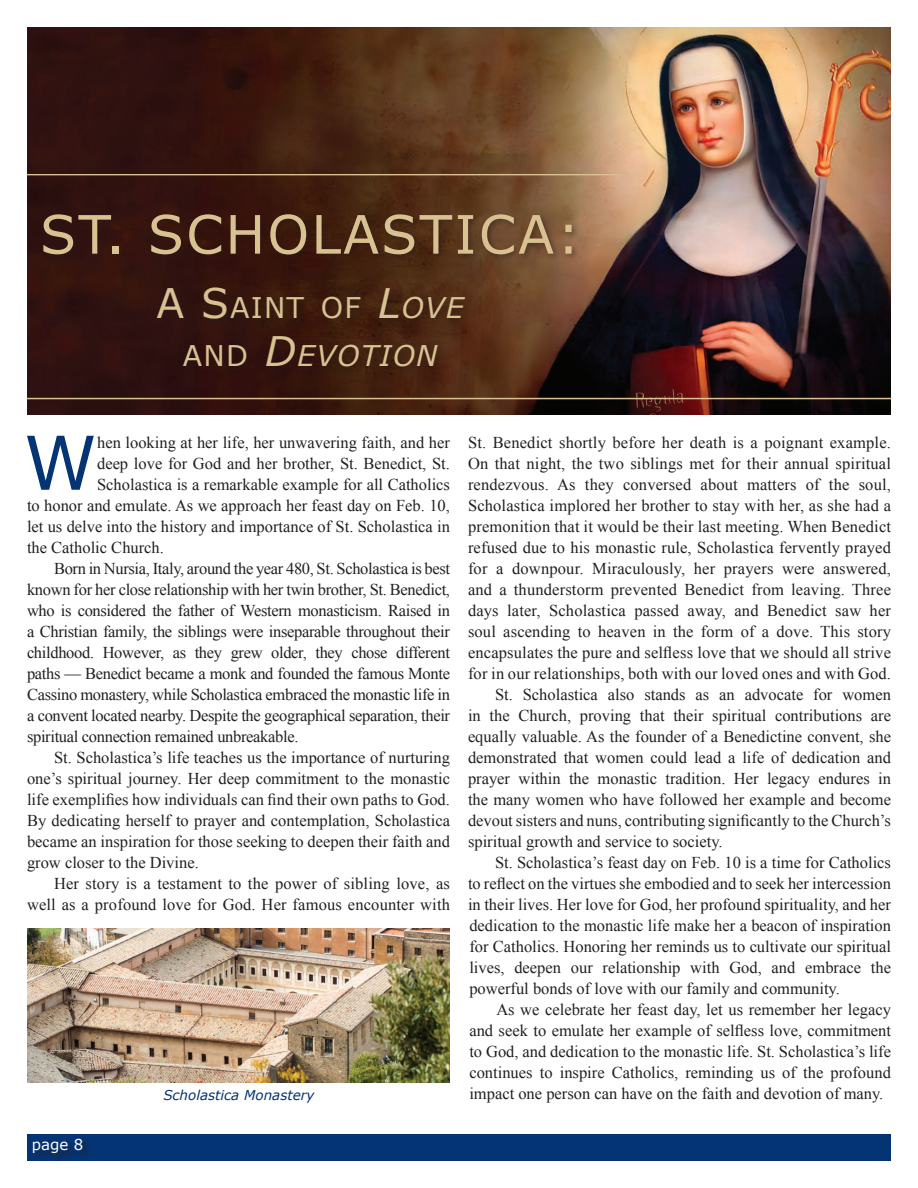
<style>
.page{position:relative;width:918px;height:1188px;background:#fff}
.page>*{position:absolute;margin:0;border:0;box-sizing:border-box;transform-origin:0 0}
.Single_Drop{font:74.25px "Verdana";color:#053474}
.BODY{font:53.1px "Verdana";letter-spacing:.04em;color:#dac192}
.BODY-2{font:28.5px "Verdana";color:#dac192}
.BODY-3{font:italic 28.5px "Verdana";letter-spacing:.045em;color:#dac192}
.Body{font:16.5px/21px "Times New Roman";color:#231f20;text-align:justify}
.Single_Drop-2{font:16.5px "Times New Roman";color:#231f20}
.t1{font:15px "Verdana";color:#fff}
.t2{font:italic 13.5px "Verdana";color:#053474}
.s1{font-size:40.65px}
.s2{font-style:italic;font-size:40.65px}
.s3{font-style:italic}
.s4{font-style:normal}
</style>
<div class="page">
<div style="left:27px;top:1134px;width:864px;height:27px;background:#053474"></div>
<div style="left:34px;top:1139px;width:57px;height:23px;background:#231f20;opacity:.65"></div>
<img style="left:27px;top:27px;width:864px;height:388px">
<div style="left:40px;top:212px;width:539px;height:163px;background:#231f20;opacity:.5"></div>
<hr style="left:27px;top:174px;width:607px;height:2px;background:#dac192">
<hr style="left:27px;top:398px;width:864px;height:1px;background:#dac192">
<img style="left:28px;top:929px;width:421px;height:153px">
<p class="BODY" style="left:40px;top:201px;width:542px">ST. SCHOLASTICA:</p>
<p class="BODY-2" style="left:157px;top:290px;width:309px"><span class="s1">A S</span>AINT OF <span class="s2">L</span><span class="s3">OVE</span></p>
<p class="BODY-3" style="left:183px;top:338px;width:256px"><span class="s4">AND</span> <span class="s1">D</span>EVOTION</p>
<p class="Single_Drop" style="left:24px;top:416px;width:75px">W</p>
<p class="Single_Drop-2" style="left:97px;top:431px;width:354px">hen looking at her life, her unwavering faith, and her</p>
<p class="Single_Drop-2" style="left:97px;top:452px;width:354px">deep love for God and her brother, St. Benedict, St.</p>
<p class="Single_Drop-2" style="left:97px;top:473px;width:354px">Scholastica is a remarkable example for all Catholics</p>
<p class="Single_Drop-2" style="left:27px;top:494px;width:424px">to honor and emulate. As we approach her feast day on Feb. 10,</p>
<p class="Single_Drop-2" style="left:27px;top:515px;width:425px">let us delve into the history and importance of St. Scholastica in</p>
<p class="Single_Drop-2" style="left:27px;top:536px;width:139px">the Catholic Church.</p>
<p class="Body" style="left:27px;top:557px;width:425px;text-indent:27px">Born in Nursia, Italy, around the year 480, St. Scholastica is best known for her close relationship with her twin brother, St. Benedict, who is considered the father of Western monasticism. Raised in a Christian family, the siblings were inseparable throughout their childhood. However, as they grew older, they chose different paths — Benedict became a monk and founded the famous Monte Cassino monastery, while Scholastica embraced the monastic life in a convent located nearby. Despite the geographical separation, their spiritual connection remained unbreakable.</p>
<p class="Body" style="left:27px;top:746px;width:425px;text-indent:27px">St. Scholastica’s life teaches us the importance of nurturing one’s spiritual journey. Her deep commitment to the monastic life exemplifies how individuals can find their own paths to God.<br>By dedicating herself to prayer and contemplation, Scholastica became an inspiration for those seeking to deepen their faith and grow closer to the Divine.</p>
<p class="Body" style="left:27px;top:872px;width:425px;text-align:right">Her story is a testament to the power of sibling love, as well as a profound love for God. Her famous encounter with</p>
<p class="t1" style="left:32px;top:1135px;width:53px">page 8</p>
<p class="t2" style="left:163px;top:1086px;width:153px">Scholastica Monastery</p>
<p class="Body" style="left:468px;top:431px;width:425px">St. Benedict shortly before her death is a poignant example.<br>On that night, the two siblings met for their annual spiritual rendezvous. As they conversed about matters of the soul, Scholastica implored her brother to stay with her, as she had a premonition that it would be their last meeting. When Benedict refused due to his monastic rule, Scholastica fervently prayed for a downpour. Miraculously, her prayers were answered, and a thunderstorm prevented Benedict from leaving. Three days later, Scholastica passed away, and Benedict saw her soul ascending to heaven in the form of a dove. This story encapsulates the pure and selfless love that we should all strive for in our relationships, both with our loved ones and with God.</p>
<p class="Body" style="left:468px;top:683px;width:425px;text-indent:27px">St. Scholastica also stands as an advocate for women in the Church, proving that their spiritual contributions are equally valuable. As the founder of a Benedictine convent, she demonstrated that women could lead a life of dedication and prayer within the monastic tradition. Her legacy endures in the many women who have followed her example and become devout sisters and nuns, contributing significantly to the Church’s spiritual growth and service to society.</p>
<p class="Body" style="left:468px;top:851px;width:425px;text-indent:27px">St. Scholastica’s feast day on Feb. 10 is a time for Catholics to reflect on the virtues she embodied and to seek her intercession in their lives. Her love for God, her profound spirituality, and her dedication to the monastic life make her a beacon of inspiration for Catholics. Honoring her reminds us to cultivate our spiritual lives, deepen our relationship with God, and embrace the powerful bonds of love with our family and community.</p>
<p class="Body" style="left:469px;top:998px;width:423px;text-indent:27px">As we celebrate her feast day, let us remember her legacy and seek to emulate her example of selfless love, commitment to God, and dedication to the monastic life. St. Scholastica’s life continues to inspire Catholics, reminding us of the profound impact one person can have on the faith and devotion of many.</p>
</div>
